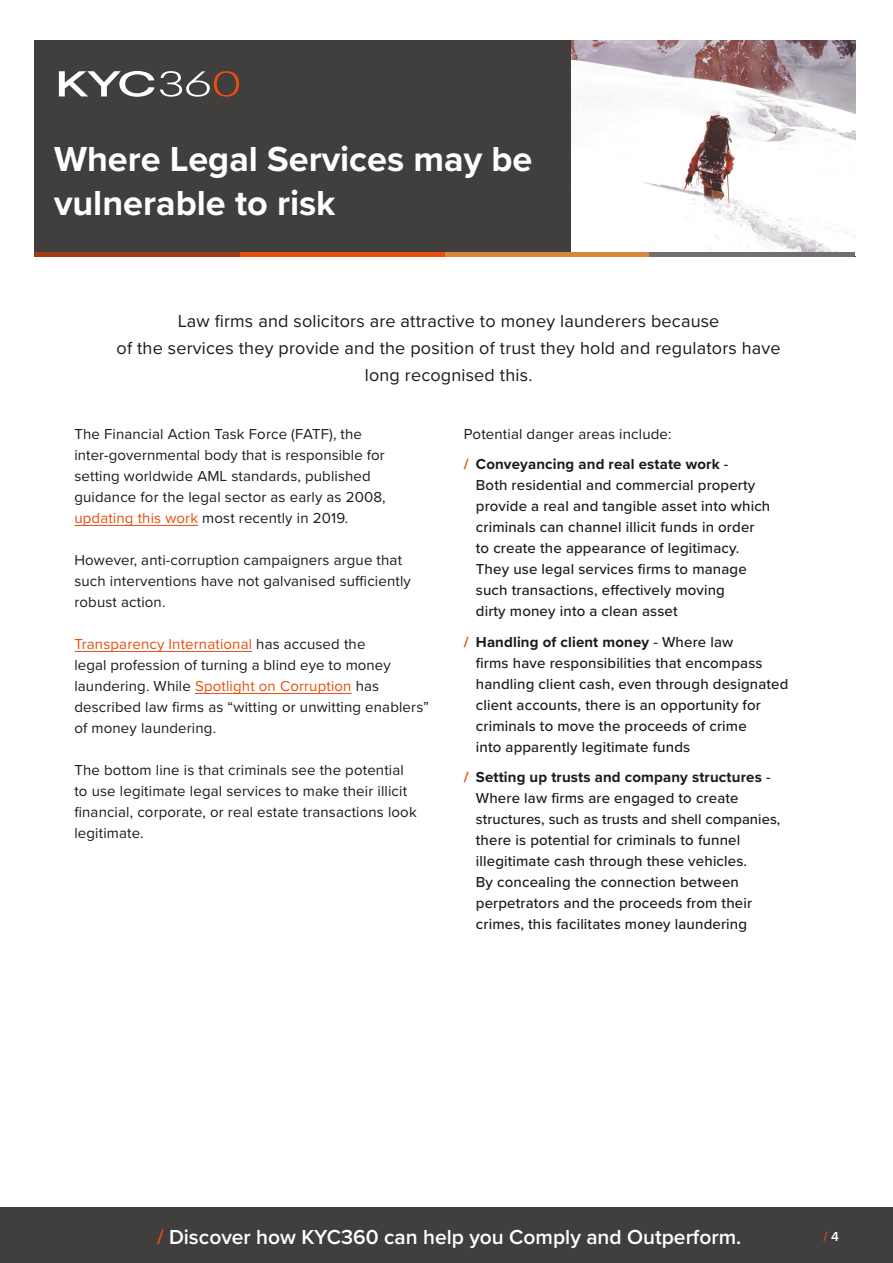
<style>
.page{position:relative;width:893px;height:1263px;background:#fff}
.page>*{position:absolute;margin:0;border:0;box-sizing:border-box;transform-origin:0 0}
.t1{font:700 36px/43.2px "Proxima Nova";color:#fff}
.t2{font:600 21px "Proxima Nova";color:#fff}
.t3{font:18px/27px "Proxima Nova";letter-spacing:.01em;color:#1b1b1b;text-align:center}
.t4{font:15px/21px "Proxima Nova";letter-spacing:.01em;color:#1b1b1b}
.t5{font:500 15px/21px "Proxima Nova";letter-spacing:.01em;color:#1b1b1b}
.t6{font:700 15px/30.3px "Proxima Nova";letter-spacing:.01em;color:#1b1b1b}
.t7{font:500 14.7px "Proxima Nova";letter-spacing:.005em;color:#1b1b1b}
.t8{font:600 13.5px "Proxima Nova";color:#e74e0f}
.s1{color:#e74e0f}
.s2{font-weight:400}
.s3{font-weight:500}
.s4{font-weight:700;color:#e74e0f}
.s5{font-weight:700}
.s6{color:#413e3e}
</style>
<div class="page">
<div style="left:34px;top:40px;width:821px;height:217px;background:#413e3e"></div>
<img style="left:571px;top:40px;width:284px;height:212px">
<svg style="left:59px;top:71px;width:180px;height:26px"></svg>
<div style="left:444px;top:252px;width:207px;height:5px;background:#d9863d"></div>
<div style="left:239px;top:252px;width:205px;height:5px;background:#e74e0f"></div>
<div style="left:34px;top:252px;width:205px;height:5px;background:#a13b16"></div>
<div style="left:650px;top:252px;width:205px;height:5px;background:#726f70"></div>
<hr style="left:74px;top:525px;width:124px;height:1px;background:#e74e0f">
<hr style="left:74px;top:651px;width:178px;height:1px;background:#e74e0f">
<hr style="left:195px;top:693px;width:157px;height:1px;background:#e74e0f">
<div style="left:0;top:1208px;width:893px;height:55px;background:#413e3e"></div>
<h1 class="t1" style="left:54px;top:137px;width:480px">Where Legal Services may be vulnerable to risk</h1>
<p class="t3" style="left:117px;top:307px;width:666px">Law firms and solicitors are attractive to money launderers because<br>of the services they provide and the position of trust they hold and regulators have long recognised this.</p>
<p class="t4" style="left:74px;top:423px;width:313px">The Financial Action Task Force (FATF), the inter-governmental body that is responsible for setting worldwide AML standards, published guidance for the legal sector as early as 2008, <span class="s1">updating this work</span> most recently in 2019.</p>
<p class="t4" style="left:74px;top:549px;width:338px">However, anti-corruption campaigners argue that such interventions have not galvanised sufficiently robust action.</p>
<p class="t4" style="left:74px;top:633px;width:356px"><span class="s1">Transparency International</span> has accused the<br>legal profession of turning a blind eye to money laundering. While <span class="s1">Spotlight on Corruption</span> has described law firms as “witting or unwitting enablers” of money laundering.</p>
<p class="t4" style="left:74px;top:759px;width:344px">The bottom line is that criminals see the potential to use legitimate legal services to make their illicit financial, corporate, or real estate transactions look legitimate.</p>
<p class="t6" style="left:464px;top:419px;width:266px"><span class="s2">Potential danger areas include:<br></span><span class="s1">/</span> Conveyancing and real estate work <span class="s3">-</span></p>
<p class="t5" style="left:476px;top:474px;width:296px">Both residential and commercial property provide a real and tangible asset into which criminals can channel illicit funds in order to create the appearance of legitimacy.<br>They use legal services firms to manage such transactions, effectively moving<br>dirty money into a clean asset</p>
<p class="t5" style="left:476px;top:631px;width:314px;text-indent:-12px"><span class="s4">/</span> <span class="s5">Handling of client money</span> - Where law<br>firms have responsibilities that encompass handling client cash, even through designated client accounts, there is an opportunity for criminals to move the proceeds of crime<br>into apparently legitimate funds</p>
<p class="t6" style="left:476px;top:766px;width:296px;line-height:21px;text-indent:-12px"><span class="s1">/</span> Setting up trusts and company structures <span class="s3">-<br>Where law firms are engaged to create</span></p>
<p class="t7" style="left:476px;top:808px;width:306px">structures, such as trusts and shell companies,</p>
<p class="t5" style="left:476px;top:829px;width:278px">there is potential for criminals to funnel illegitimate cash through these vehicles.<br>By concealing the connection between perpetrators and the proceeds from their crimes, this facilitates money laundering</p>
<h2 class="t2" style="left:157px;top:1221px;width:586px"><span class="s1">/</span> Discover how KYC360 can help you Comply and Outperform.</h2>
<p class="t8" style="left:823px;top:1226px;width:17px">/ <span class="s6">4</span></p>
</div>
